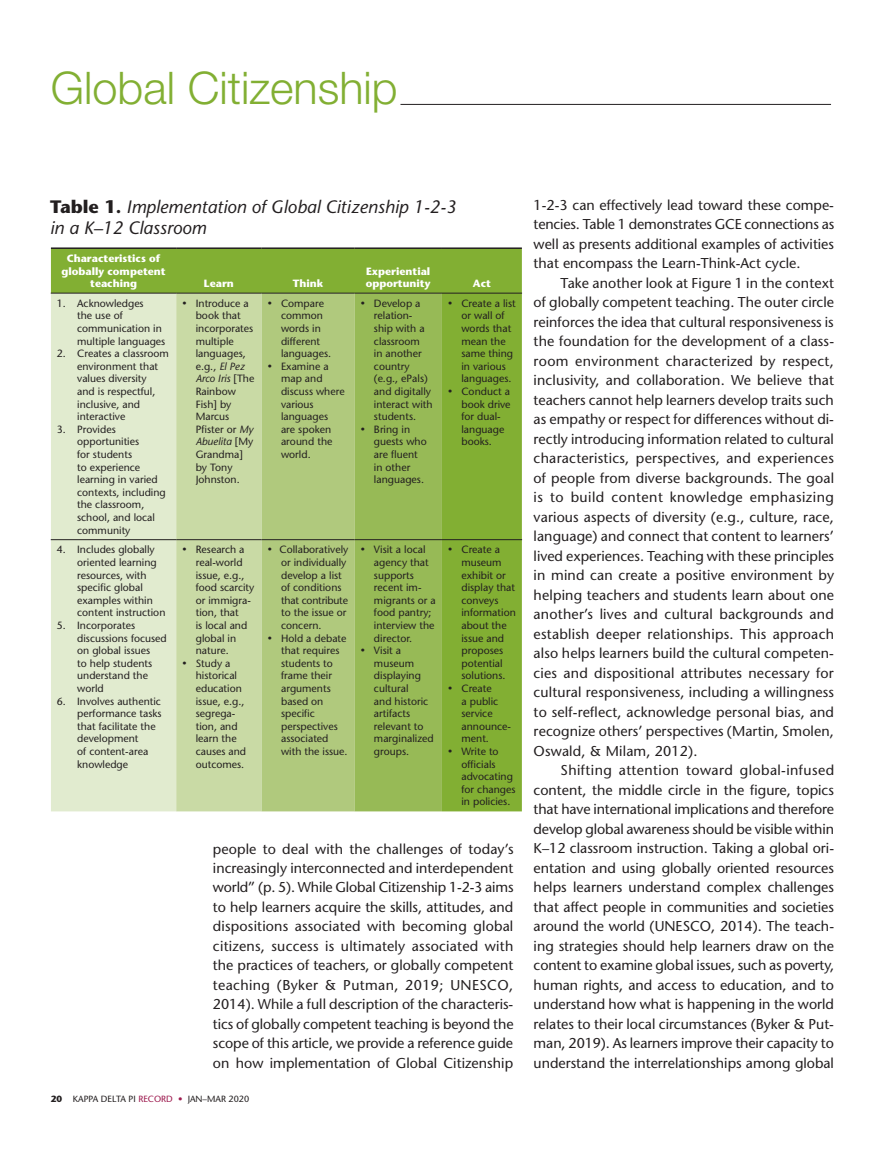
<style>
.page{position:relative;width:885px;height:1155px;background:#fff}
.page>*{position:absolute;margin:0;border:0;box-sizing:border-box;transform-origin:0 0}
.t1{font:300 45px "Helvetica Neue";color:#82af33}
.t2{font:italic 500 18px/21.6px "Stone Sans Std";color:#231f20}
.t3{font:500 14.25px/19.5px "Stone Sans Std";color:#231f20;text-align:justify}
.t4{font:500 10.5px/12.6px "Stone Sans Std";color:#231f20}
.t5{font:700 10.5px/12.6px "Stone Sans Std";color:#fff;text-align:center}
.t6{font:500 9px "Stone Sans Std";color:#231f20}
.s1{font-weight:700;font-style:normal}
.s2{font-style:italic}
.s3{font-weight:700}
.s4{color:#9e1c50}
</style>
<div class="page">
<div style="left:51px;top:249px;width:471px;height:562px;background:#82af33"></div>
<div style="left:51px;top:294px;width:125px;height:517px;background:#e1ebcf"></div>
<div style="left:176px;top:294px;width:86px;height:517px;background:#c9daa5"></div>
<div style="left:262px;top:294px;width:92px;height:517px;background:#b0c97d"></div>
<svg style="left:354px;top:294px;width:88px;height:517px;background:#9abc5c"></svg>
<hr style="left:51px;top:247px;width:125px;height:2px;background:#231f20">
<hr style="left:176px;top:247px;width:86px;height:2px;background:#231f20">
<hr style="left:262px;top:247px;width:92px;height:2px;background:#231f20">
<hr style="left:354px;top:247px;width:88px;height:2px;background:#231f20">
<hr style="left:442px;top:247px;width:80px;height:2px;background:#231f20">
<hr style="left:51px;top:293px;width:125px;height:1px;background:#231f20">
<hr style="left:176px;top:293px;width:86px;height:1px;background:#231f20">
<hr style="left:262px;top:293px;width:92px;height:1px;background:#231f20">
<hr style="left:354px;top:293px;width:88px;height:1px;background:#231f20">
<hr style="left:442px;top:293px;width:80px;height:1px;background:#231f20">
<hr style="left:51px;top:539px;width:125px;height:1px;background:#231f20">
<hr style="left:176px;top:539px;width:86px;height:1px;background:#231f20">
<hr style="left:262px;top:539px;width:92px;height:1px;background:#231f20">
<hr style="left:354px;top:539px;width:88px;height:1px;background:#231f20">
<hr style="left:442px;top:539px;width:80px;height:1px;background:#231f20">
<hr style="left:400px;top:104px;width:431px;height:1px;background:#231f20">
<h1 class="t1" style="left:51px;top:60px;width:348px">Global Citizenship</h1>
<p class="t2" style="left:50px;top:196px;width:408px"><span class="s1">Table 1.</span> Implementation of Global Citizenship 1-2-3 in a K–12 Classroom</p>
<p class="t5" style="left:61px;top:252px;width:106px">Characteristics of globally competent teaching</p>
<p class="t5" style="left:204px;top:277px;width:31px">Learn</p>
<p class="t5" style="left:293px;top:277px;width:32px">Think</p>
<p class="t5" style="left:366px;top:265px;width:66px;text-align:left">Experiential opportunity</p>
<p class="t5" style="left:473px;top:277px;width:20px">Act</p>
<p class="t4" style="left:77px;top:297px;width:90px;text-indent:-20px">1. Acknowledges<br>the use of communication in multiple languages</p>
<p class="t4" style="left:77px;top:347px;width:93px;text-indent:-20px">2. Creates a classroom environment that values diversity<br>and is respectful, inclusive, and interactive</p>
<p class="t4" style="left:77px;top:423px;width:90px;text-indent:-20px">3. Provides opportunities<br>for students<br>to experience learning in varied contexts, including the classroom, school, and local community</p>
<p class="t4" style="left:77px;top:543px;width:90px;text-indent:-20px">4. Includes globally oriented learning resources, with specific global examples within content instruction</p>
<p class="t4" style="left:77px;top:619px;width:91px;text-indent:-20px">5. Incorporates discussions focused on global issues<br>to help students understand the world</p>
<p class="t4" style="left:77px;top:695px;width:86px;text-indent:-20px">6. Involves authentic performance tasks that facilitate the development<br>of content-area knowledge</p>
<p class="t4" style="left:196px;top:297px;width:60px;text-indent:-14px">• Introduce a book that incorporates multiple languages, e.g., <span class="s2">El Pez<br>Arco Iris</span> [The<br>Rainbow<br>Fish] by<br>Marcus<br>Pfister or <span class="s2">My<br>Abuelita</span> [My<br>Grandma] by Tony<br>Johnston.</p>
<p class="t4" style="left:281px;top:297px;width:52px;text-indent:-14px">• Compare common words in different languages.</p>
<p class="t4" style="left:281px;top:360px;width:65px;text-indent:-14px">• Examine a map and discuss where various languages are spoken around the world.</p>
<p class="t4" style="left:374px;top:297px;width:60px;text-indent:-14px">• Develop a relation&shy;ship with a classroom<br>in another country (e.g., ePals) and digitally interact with students.</p>
<p class="t4" style="left:374px;top:423px;width:54px;text-indent:-14px">• Bring in guests who are fluent in other languages.</p>
<p class="t4" style="left:461px;top:297px;width:56px;text-indent:-14px">• Create a list or wall of words that mean the same thing in various languages.</p>
<p class="t4" style="left:461px;top:385px;width:51px;text-indent:-14px">• Conduct a book drive for dual&shy;language books.</p>
<p class="t4" style="left:196px;top:543px;width:60px;text-indent:-14px">• Research a real-world issue, e.g., food scarcity or immigra&shy;tion, that<br>is local and global in nature.</p>
<p class="t4" style="left:196px;top:657px;width:52px;text-indent:-14px">• Study a historical education issue, e.g., segrega&shy;tion, and learn the causes and outcomes.</p>
<p class="t4" style="left:281px;top:543px;width:69px;text-indent:-14px">• Collaboratively or individually develop a list of conditions that contribute to the issue or concern.</p>
<p class="t4" style="left:281px;top:632px;width:68px;text-indent:-14px">• Hold a debate that requires students to frame their arguments based on specific perspectives associated with the issue.</p>
<p class="t4" style="left:374px;top:543px;width:63px;text-indent:-14px">• Visit a local agency that supports recent im&shy;migrants or a food pantry; interview the director.</p>
<p class="t4" style="left:374px;top:644px;width:61px;text-indent:-14px">• Visit a museum displaying cultural<br>and historic artifacts relevant to marginalized groups.</p>
<p class="t4" style="left:461px;top:543px;width:56px;text-indent:-14px">• Create a museum exhibit or display that conveys information about the issue and proposes potential solutions.</p>
<p class="t4" style="left:461px;top:682px;width:51px;text-indent:-14px">• Create<br>a public service announce&shy;ment.</p>
<p class="t4" style="left:461px;top:745px;width:56px;text-indent:-14px">• Write to officials advocating for changes in policies.</p>
<p class="t3" style="left:213px;top:839px;width:302px">people to deal with the challenges of today’s increasingly interconnected and interdependent world” (p. 5). While Global Citizenship 1-2-3 aims to help learners acquire the skills, attitudes, and dispositions associated with becoming global citizens, success is ultimately associated with the practices of teachers, or globally competent teaching (Byker &amp; Putman, 2019; UNESCO, 2014). While a full description of the characteris&shy;tics of globally competent teaching is beyond the scope of this article, we provide a reference guide on how implementation of Global Citizenship</p>
<p class="t6" style="left:51px;top:1093px;width:200px"><span class="s3">20</span> KAPPA DELTA PI <span class="s4">RECORD •</span> JAN–MAR 2020</p>
<p class="t3" style="left:534px;top:195px;width:302px">1-2-3 can effectively lead toward these compe&shy;tencies. Table 1 demonstrates GCE connections as well as presents additional examples of activities that encompass the Learn-Think-Act cycle.</p>
<p class="t3" style="left:534px;top:273px;width:302px;text-indent:27px">Take another look at Figure 1 in the context of globally competent teaching. The outer circle reinforces the idea that cultural responsiveness is the foundation for the development of a class&shy;room environment characterized by respect, inclusivity, and collaboration. We believe that teachers cannot help learners develop traits such as empathy or respect for differences without di&shy;rectly introducing information related to cultural characteristics, perspectives, and experiences of people from diverse backgrounds. The goal is to build content knowledge emphasizing various aspects of diversity (e.g., culture, race, language) and connect that content to learners’ lived experiences. Teaching with these principles in mind can create a positive environment by helping teachers and students learn about one another’s lives and cultural backgrounds and establish deeper relationships. This approach also helps learners build the cultural competen&shy;cies and dispositional attributes necessary for cultural responsiveness, including a willingness to self-reflect, acknowledge personal bias, and recognize others’ perspectives (Martin, Smolen, Oswald, &amp; Milam, 2012).</p>
<p class="t3" style="left:534px;top:760px;width:302px;text-indent:27px">Shifting attention toward global-infused content, the middle circle in the figure, topics that have international implications and therefore develop global awareness should be visible within K–12 classroom instruction. Taking a global ori&shy;entation and using globally oriented resources helps learners understand complex challenges that affect people in communities and societies around the world (UNESCO, 2014). The teach&shy;ing strategies should help learners draw on the content to examine global issues, such as poverty, human rights, and access to education, and to understand how what is happening in the world relates to their local circumstances (Byker &amp; Put&shy;man, 2019). As learners improve their capacity to understand the interrelationships among global</p>
</div>
